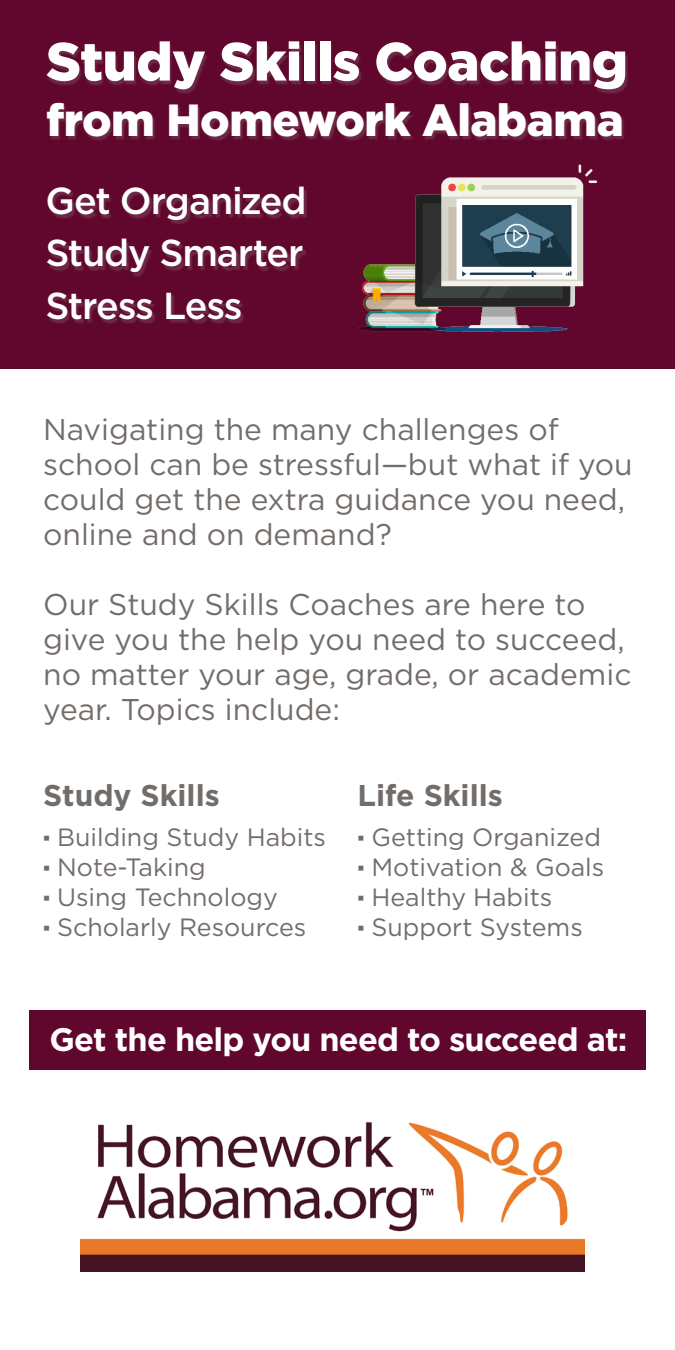
<style>
.page{position:relative;width:675px;height:1350px;background:#fff}
.page>*{position:absolute;margin:0;border:0;box-sizing:border-box;transform-origin:0 0}
.t1{font:900 53.75px "Gotham";letter-spacing:-.01em;color:#fff}
.t2{font:900 45px "Gotham";letter-spacing:-.01em;color:#fff}
.t3{font:500 37.5px "Gotham";letter-spacing:-.03em;color:#fff}
.t4{font:700 32.5px "Gotham";letter-spacing:-.025em;color:#fff}
.t5{font:30px/35px "Gotham";color:#736d6a}
.t6{font:700 30px "Gotham";color:#736d6a}
.t7{font:25px "Gotham";color:#736d6a}
.s1{font-weight:900}
</style>
<div class="page">
<div style="left:0;top:0;width:675px;height:369px;background:#61062c"></div>
<img style="left:357px;top:164px;width:239px;height:169px">
<div style="left:47px;top:44px;width:582px;height:97px;background:#939598;opacity:.25"></div>
<div style="left:48px;top:189px;width:259px;height:136px;background:#939598;opacity:.25"></div>
<div style="left:29px;top:1010px;width:617px;height:60px;background:#61062c"></div>
<img style="left:80px;top:1122px;width:505px;height:149px">
<p class="t1" style="left:46px;top:25px;width:583px">Study Skills Coaching</p>
<p class="t2" style="left:46px;top:89px;width:579px">from Homework Alabama</p>
<p class="t3" style="left:46px;top:176px;width:263px">Get Organized</p>
<p class="t3" style="left:46px;top:229px;width:260px">Study Smarter</p>
<p class="t3" style="left:46px;top:281px;width:199px">Stress Less</p>
<p class="t5" style="left:43px;top:411px;width:591px">Navigating the many challenges of school can be stressful—but what if you could get the extra guidance you need, online and on demand?</p>
<p class="t5" style="left:43px;top:586px;width:590px">Our Study Skills Coaches are here to give you the help you need to succeed, no matter your age, grade, or academic year. Topics include:</p>
<p class="t6" style="left:43px;top:775px;width:178px">Study Skills</p>
<p class="t7" style="left:43px;top:821px;width:284px"><span class="s1">·</span> Building Study Habits</p>
<p class="t7" style="left:43px;top:851px;width:164px"><span class="s1">·</span> Note-Taking</p>
<p class="t7" style="left:43px;top:881px;width:236px"><span class="s1">·</span> Using Technology</p>
<p class="t7" style="left:43px;top:911px;width:265px"><span class="s1">·</span> Scholarly Resources</p>
<p class="t6" style="left:357px;top:775px;width:147px">Life Skills</p>
<p class="t7" style="left:357px;top:821px;width:245px"><span class="s1">·</span> Getting Organized</p>
<p class="t7" style="left:357px;top:851px;width:248px"><span class="s1">·</span> Motivation &amp; Goals</p>
<p class="t7" style="left:357px;top:881px;width:196px"><span class="s1">·</span> Healthy Habits</p>
<p class="t7" style="left:357px;top:911px;width:227px"><span class="s1">·</span> Support Systems</p>
<p class="t4" style="left:50px;top:1018px;width:579px">Get the help you need to succeed at:</p>
</div>
